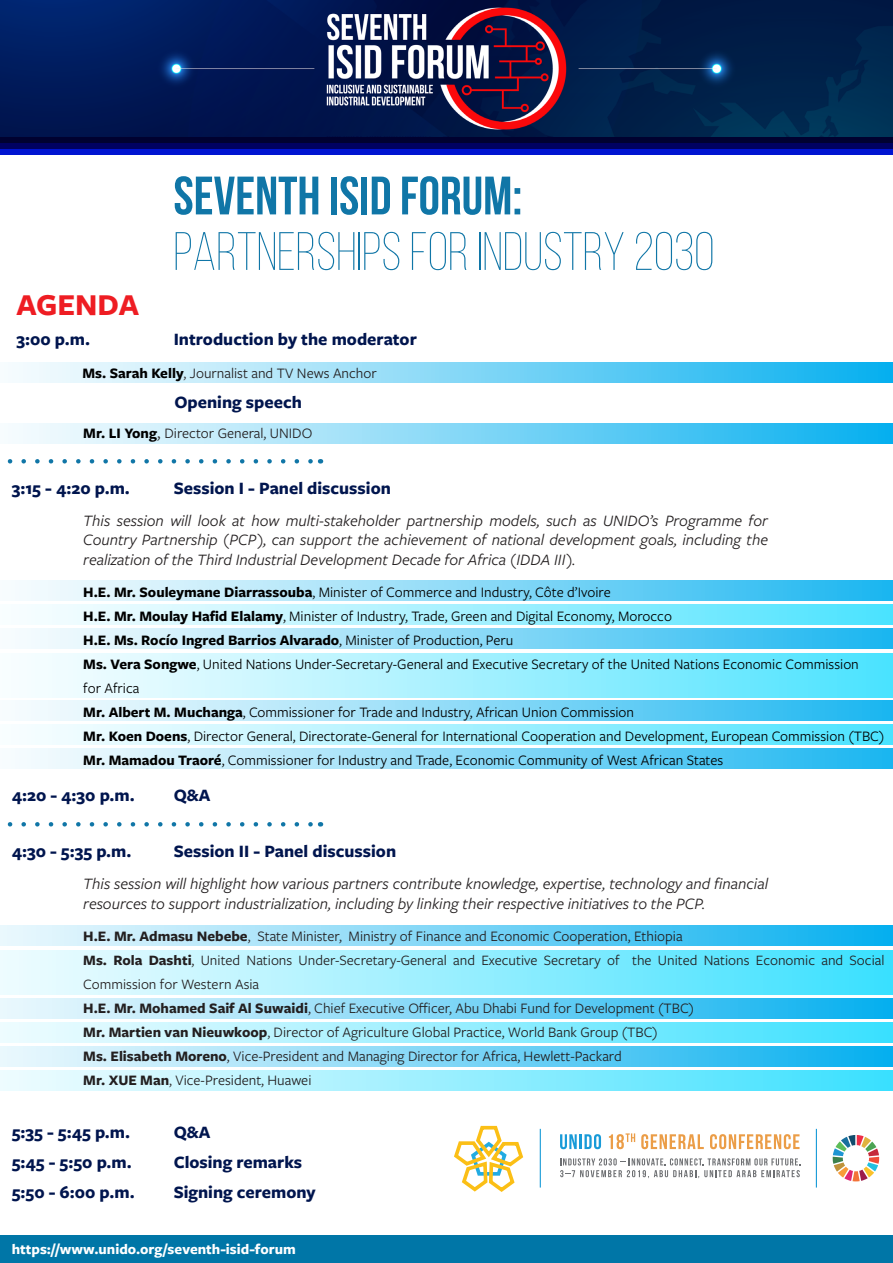
<style>
.page{position:relative;width:893px;height:1263px;background:#fff}
.page>*{position:absolute;margin:0;border:0;box-sizing:border-box;transform-origin:0 0}
.t1{font:300 54px "Bebas Neue";color:#1076a7}
.t2{font:700 54px "Bebas Neue";color:#1076a7}
.t3{font:700 31.5px "Freight Sans Pro";color:#ee1d23}
.Paragraph_Style_1{font:700 18px "Freight Sans Pro";color:#00154e}
.Paragraph_Style_1-2{font:italic 16.5px/19.8px "Freight Sans Pro";color:#231f20;text-align:justify}
.t4{font:15px "Freight Sans Pro";color:#000}
.t5{font:15px "Freight Sans Pro";color:#231f20}
.t6{font:700 15px "Freight Sans Pro";color:#000}
.t7{font:700 15px "Freight Sans Pro";color:#fff}
.t8{font:14.85px/24px "Freight Sans Pro";color:#231f20}
.s1{font-weight:700;color:#000}
.s2{font-size:18px}
.s3{font-weight:700}
.s4{font-weight:400}
</style>
<div class="page">
<div style="left:0;top:1235px;width:893px;height:28px;background:#0076a7"></div>
<svg style="left:560px;top:1158px;width:240px;height:20px"></svg>
<svg style="left:560px;top:1134px;width:17px;height:15px"></svg>
<hr style="left:579px;top:1134px;width:3px;height:15px;background:#199bd8">
<svg style="left:584px;top:1134px;width:17px;height:15px"></svg>
<svg style="left:609px;top:1133px;width:26px;height:16px"></svg>
<svg style="left:641px;top:1134px;width:63px;height:15px"></svg>
<svg style="left:710px;top:1134px;width:89px;height:15px"></svg>
<svg style="left:833px;top:1135px;width:46px;height:46px"></svg>
<svg style="left:454px;top:1125px;width:70px;height:67px"></svg>
<hr style="left:540px;top:1129px;width:1px;height:58px;background:#199bd8">
<hr style="left:816px;top:1129px;width:1px;height:58px;background:#199bd8">
<div style="left:0;top:926px;width:893px;height:20px;background:linear-gradient(to right,#f1fafe,#09b0ef)"></div>
<div style="left:0;top:950px;width:893px;height:45px;background:linear-gradient(to right,#f3fdff,#3ce1ff)"></div>
<div style="left:0;top:1046px;width:893px;height:20px;background:linear-gradient(to right,#f1fafe,#09b0ef)"></div>
<div style="left:0;top:998px;width:893px;height:20px;background:linear-gradient(to right,#f1fafe,#09b0ef)"></div>
<div style="left:0;top:1022px;width:893px;height:20px;background:linear-gradient(to right,#f3fdff,#3ce1ff)"></div>
<div style="left:0;top:1070px;width:893px;height:20px;background:linear-gradient(to right,#f3fdff,#3ce1ff)"></div>
<div style="left:0;top:363px;width:893px;height:20px;background:linear-gradient(to right,#fff,#0bb1ef)"></div>
<div style="left:0;top:423px;width:893px;height:20px;background:linear-gradient(to right,#fff,#0bb1ef)"></div>
<div style="left:0;top:580px;width:893px;height:20px;background:linear-gradient(to right,#fff,#1fb7f0)"></div>
<div style="left:0;top:629px;width:893px;height:20px;background:linear-gradient(to right,#fff,#1fb7f0)"></div>
<div style="left:0;top:725px;width:893px;height:20px;background:linear-gradient(to right,#fff,#4ee3ff)"></div>
<div style="left:0;top:604px;width:893px;height:20px;background:linear-gradient(to right,#fff,#4ee3ff)"></div>
<div style="left:0;top:653px;width:893px;height:45px;background:linear-gradient(to right,#fff,#4ee3ff)"></div>
<div style="left:0;top:701px;width:893px;height:20px;background:linear-gradient(to right,#fff,#1fb7f0)"></div>
<div style="left:0;top:749px;width:893px;height:20px;background:linear-gradient(to right,#fff,#1fb7f0)"></div>
<svg style="left:7px;top:822px;width:306px;height:4px"></svg>
<svg style="left:7px;top:459px;width:306px;height:4px"></svg>
<div style="left:0;top:137px;width:893px;height:6px;background:#000130"></div>
<div style="left:0;top:143px;width:893px;height:6px;background:#000161"></div>
<div style="left:0;top:149px;width:893px;height:6px;background:#0014d1"></div>
<img style="left:0;top:0;width:893px;height:137px">
<p class="t3" style="left:16px;top:283px;width:124px">AGENDA</p>
<p class="t2" style="left:173px;top:166px;width:350px">SEVENTH ISID FORUM:</p>
<p class="t1" style="left:173px;top:223px;width:542px">PARTNERSHIPS FOR INDUSTRY 2030</p>
<p class="Paragraph_Style_1" style="left:16px;top:326px;width:75px">3:00 p.m.</p>
<p class="Paragraph_Style_1" style="left:174px;top:326px;width:245px">Introduction by the moderator</p>
<p class="t5" style="left:82px;top:363px;width:296px"><span class="s1">Ms. Sarah Kelly</span>, Journalist and TV News Anchor</p>
<p class="Paragraph_Style_1" style="left:174px;top:390px;width:129px">Opening speech</p>
<p class="t5" style="left:83px;top:423px;width:231px"><span class="s1">Mr. LI Yong</span><span class="s2">,</span> Director General, UNIDO</p>
<p class="Paragraph_Style_1" style="left:12px;top:476px;width:120px">3:15 - 4:20 p.m.</p>
<p class="Paragraph_Style_1" style="left:174px;top:476px;width:219px">Session I - Panel discussion</p>
<p class="Paragraph_Style_1-2" style="left:83px;top:510px;width:686px">This session will look at how multi-stakeholder partnership models, such as UNIDO’s Programme for Country Partnership (PCP), can support the achievement of national development goals, including the realization of the Third Industrial Development Decade for Africa (IDDA III).</p>
<p class="t4" style="left:83px;top:582px;width:529px"><span class="s3">H.E. Mr. Souleymane Diarrassouba</span>, Minister of Commerce and Industry, Côte d’Ivoire</p>
<p class="t4" style="left:83px;top:606px;width:590px"><span class="s3">H.E. Mr. Moulay Hafid Elalamy</span>, Minister of Industry, Trade, Green and Digital Economy, Morocco</p>
<p class="t6" style="left:83px;top:630px;width:432px">H.E. Ms. Rocío Ingred Barrios Alvarado<span class="s4">, Minister of Production, Peru</span></p>
<p class="t4" style="left:83px;top:654px;width:777px"><span class="s3">Ms. Vera Songwe</span>, United Nations Under-Secretary-General and Executive Secretary of the United Nations Economic Commission</p>
<p class="t4" style="left:83px;top:678px;width:58px">for Africa</p>
<p class="t4" style="left:83px;top:702px;width:552px"><span class="s3">Mr. Albert M. Muchanga</span>, Commissioner for Trade and Industry, African Union Commission</p>
<p class="t4" style="left:83px;top:726px;width:802px"><span class="s3">Mr. Koen Doens</span>, Director General, Directorate-General for International Cooperation and Development, European Commission (TBC)</p>
<p class="t4" style="left:83px;top:750px;width:641px"><span class="s3">Mr. Mamadou Traoré</span>, Commissioner for Industry and Trade, Economic Community of West African States</p>
<p class="Paragraph_Style_1" style="left:12px;top:782px;width:125px">4:20 - 4:30 p.m.</p>
<p class="Paragraph_Style_1" style="left:174px;top:782px;width:38px">Q&amp;A</p>
<p class="Paragraph_Style_1" style="left:12px;top:838px;width:121px">4:30 - 5:35 p.m.</p>
<p class="Paragraph_Style_1" style="left:174px;top:838px;width:224px">Session II - Panel discussion</p>
<p class="Paragraph_Style_1-2" style="left:83px;top:873px;width:686px">This session will highlight how various partners contribute knowledge, expertise, technology and financial resources to support industrialization, including by linking their respective initiatives to the PCP.</p>
<p class="t5" style="left:83px;top:926px;width:601px"><span class="s3">H.E. Mr. Admasu Nebebe</span>, State Minister, Ministry of Finance and Economic Cooperation, Ethiopia</p>
<p class="t8" style="left:83px;top:947px;width:803px"><span class="s3">Ms. Rola Dashti</span>, United Nations Under-Secretary-General and Executive Secretary of the United Nations Economic and Social<br>Commission for Western Asia</p>
<p class="t5" style="left:83px;top:998px;width:612px"><span class="s3">H.E. Mr. Mohamed Saif Al Suwaidi</span>, Chief Executive Officer, Abu Dhabi Fund for Development (TBC)</p>
<p class="t5" style="left:83px;top:1022px;width:576px"><span class="s3">Mr. Martien van Nieuwkoop</span>, Director of Agriculture Global Practice, World Bank Group (TBC)</p>
<p class="t5" style="left:83px;top:1046px;width:540px"><span class="s3">Ms. Elisabeth Moreno</span>, Vice-President and Managing Director for Africa, Hewlett-Packard</p>
<p class="t5" style="left:83px;top:1070px;width:230px"><span class="s3">Mr. XUE Man</span>, Vice-President, Huawei</p>
<p class="Paragraph_Style_1" style="left:12px;top:1120px;width:120px">5:35 - 5:45 p.m.</p>
<p class="Paragraph_Style_1" style="left:174px;top:1120px;width:38px">Q&amp;A</p>
<p class="Paragraph_Style_1" style="left:12px;top:1149px;width:122px">5:45 - 5:50 p.m.</p>
<p class="Paragraph_Style_1" style="left:174px;top:1149px;width:130px">Closing remarks</p>
<p class="Paragraph_Style_1" style="left:12px;top:1179px;width:125px">5:50 - 6:00 p.m.</p>
<p class="Paragraph_Style_1" style="left:174px;top:1179px;width:144px">Signing ceremony</p>
<p class="t7" style="left:12px;top:1239px;width:286px">https://www.unido.org/seventh-isid-forum</p>
</div>
